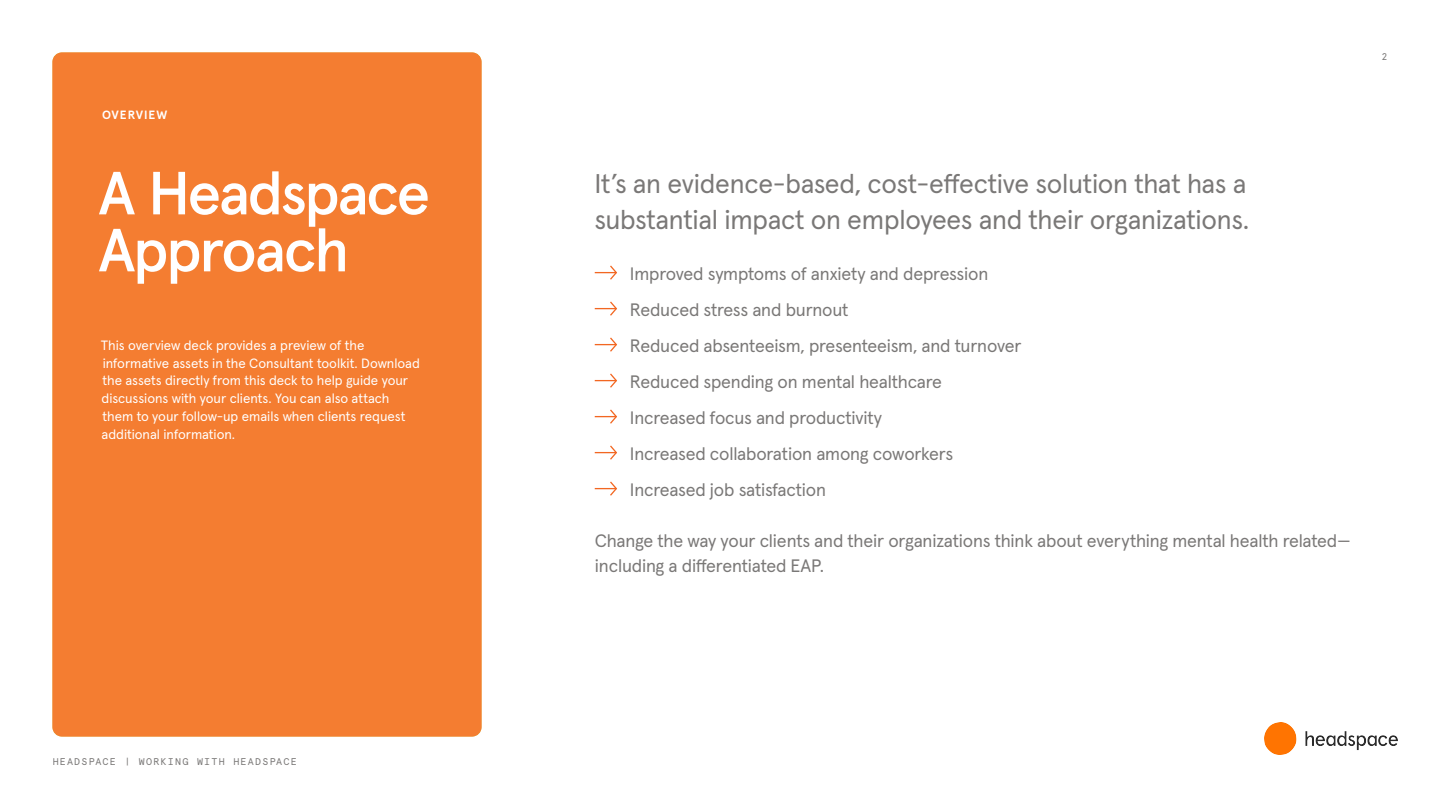
<style>
.page{position:relative;width:1440px;height:810px;background:#fff}
.page>*{position:absolute;margin:0;border:0;box-sizing:border-box;transform-origin:0 0}
.t1{font:500 60.75px/57px "Apercu Pro";letter-spacing:-.04em;color:#fff}
.t2{font:27px/36px "Apercu Pro";letter-spacing:-.01em;color:#7a7877}
.t3{font:18px/36px "Apercu Pro";letter-spacing:-.01em;color:#7a7877}
.t4{font:13.5px/18px "Apercu Pro";letter-spacing:-.005em;color:#fff}
.t5{font:700 12px "Apercu Pro";letter-spacing:.075em;color:#fff}
.t6{font:9.75px "Apercu Mono Pro";letter-spacing:.125em;color:#7a7877}
</style>
<div class="page">
<div style="left:52px;top:52px;width:430px;height:684px;background:#f47d31;border-radius:10px"></div>
<svg style="left:595px;top:265px;width:22px;height:15px"></svg>
<svg style="left:595px;top:301px;width:22px;height:15px"></svg>
<svg style="left:595px;top:337px;width:22px;height:15px"></svg>
<svg style="left:595px;top:373px;width:22px;height:15px"></svg>
<svg style="left:595px;top:409px;width:22px;height:15px"></svg>
<svg style="left:595px;top:445px;width:22px;height:15px"></svg>
<svg style="left:595px;top:481px;width:22px;height:15px"></svg>
<img style="left:1264px;top:723px;width:134px;height:32px">
<p class="t5" style="left:102px;top:106px;width:67px">OVERVIEW</p>
<h1 class="t1" style="left:98px;top:160px;width:334px">A Headspace<br>Approach</h1>
<p class="t4" style="left:101px;top:335px;width:320px">This overview deck provides a preview of the informative assets in the Consultant toolkit. Download the assets directly from this deck to help guide your discussions with your clients. You can also attach them to your follow-up emails when clients request additional information.</p>
<p class="t6" style="left:52px;top:754px;width:246px">HEADSPACE | WORKING WITH HEADSPACE</p>
<p class="t6" style="left:1382px;top:49px;width:8px">2</p>
<h2 class="t2" style="left:594px;top:163px;width:657px">It’s an evidence-based, cost-effective solution that has a substantial impact on employees and their organizations.</h2>
<p class="t3" style="left:630px;top:254px;width:393px">Improved symptoms of anxiety and depression Reduced stress and burnout<br>Reduced absenteeism, presenteeism, and turnover Reduced spending on mental healthcare Increased focus and productivity<br>Increased collaboration among coworkers Increased job satisfaction</p>
<p class="t3" style="left:595px;top:526px;width:758px;line-height:25.5px">Change the way your clients and their organizations think about everything mental health related— including a differentiated EAP.</p>
</div>
